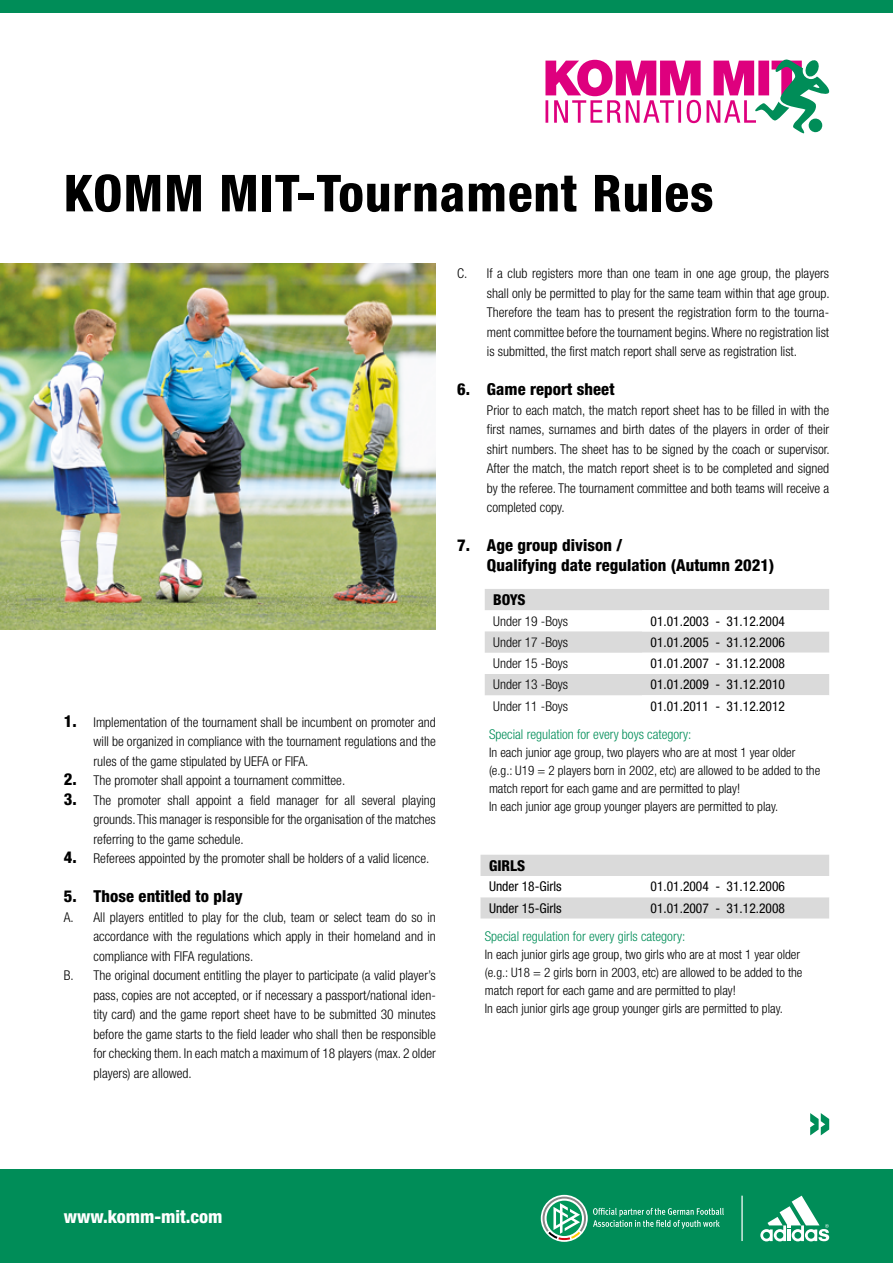
<style>
.page{position:relative;width:893px;height:1263px;background:#fff}
.page>*{position:absolute;margin:0;border:0;box-sizing:border-box;transform-origin:0 0}
.t1{font:800 condensed 51px "Helvetica Neue";letter-spacing:.02em;color:#000}
.t2{font:800 condensed 18px "Helvetica Neue";color:#fff}
.t3{font:800 condensed 16.5px/19.5px "Helvetica Neue";letter-spacing:.005em;color:#000}
.t4{font:800 condensed 15px "Helvetica Neue";color:#000}
.t5{font:300 condensed 13.5px/19.5px "Helvetica Neue";color:#000;text-align:justify}
.t6{font:condensed 13.5px "Helvetica Neue";color:#000}
.t7{font:300 condensed 13.5px "Helvetica Neue";color:#008d58}
.t8{font:300 condensed 13.05px/18px "Helvetica Neue";color:#000}
.s1{font-weight:800;font-size:16.5px}
</style>
<div class="page">
<svg style="left:545px;top:59px;width:285px;height:75px"></svg>
<div style="left:808px;top:118px;width:14px;height:14px;background:#008d58;border-radius:50%"></div>
<div style="left:0;top:1169px;width:893px;height:94px;background:#008d58"></div>
<svg style="left:810px;top:1113px;width:19px;height:22px"></svg>
<svg style="left:485px;top:589px;width:344px;height:107px"></svg>
<svg style="left:480px;top:855px;width:349px;height:63px"></svg>
<img style="left:0;top:264px;width:436px;height:365px">
<div style="left:0;top:0;width:893px;height:13px;background:#008d58"></div>
<svg style="left:541px;top:1195px;width:47px;height:47px"></svg>
<svg style="left:542px;top:1196px;width:44px;height:44px"></svg>
<svg style="left:593px;top:1208px;width:131px;height:21px"></svg>
<svg style="left:760px;top:1196px;width:69px;height:45px"></svg>
<hr style="left:741px;top:1196px;width:2px;height:45px;background:#fff">
<h1 class="t1" style="left:64px;top:162px;width:651px">KOMM MIT-Tournament Rules</h1>
<p class="t5" style="left:94px;top:712px;width:344px;text-indent:-30px"><span class="s1">1.</span> Implementation of the tournament shall be incumbent on promoter and will be organized in compliance with the tournament regulations and the rules of the game stipulated by UEFA or FIFA.</p>
<p class="t5" style="left:64px;top:771px;width:283px"><span class="s1">2.</span> The promoter shall appoint a tournament committee.</p>
<p class="t5" style="left:94px;top:790px;width:344px;text-indent:-30px"><span class="s1">3.</span> The promoter shall appoint a field manager for all several playing grounds. This manager is responsible for the organisation of the matches referring to the game schedule.</p>
<p class="t5" style="left:64px;top:849px;width:367px"><span class="s1">4.</span> Referees appointed by the promoter shall be holders of a valid licence.</p>
<p class="t3" style="left:64px;top:886px;width:180px">5. Those entitled to play</p>
<p class="t5" style="left:64px;top:907px;width:373px">A. All players entitled to play for the club, team or select team do so in</p>
<p class="t5" style="left:94px;top:927px;width:344px">accordance with the regulations which apply in their homeland and in</p>
<p class="t5" style="left:94px;top:946px;width:161px">compliance with FIFA regulations.</p>
<p class="t5" style="left:64px;top:966px;width:374px">B. The original document entitling the player to participate (a valid player’s</p>
<p class="t5" style="left:94px;top:985px;width:344px">pass, copies are not accepted, or if necessary a passport/national iden-</p>
<p class="t5" style="left:94px;top:1005px;width:344px">tity card) and the game report sheet have to be submitted 30 minutes</p>
<p class="t5" style="left:94px;top:1024px;width:344px">before the game starts to the field leader who shall then be responsible</p>
<p class="t5" style="left:94px;top:1044px;width:344px">for checking them. In each match a maximum of 18 players (max. 2 older</p>
<p class="t5" style="left:94px;top:1063px;width:100px">players) are allowed.</p>
<p class="t5" style="left:487px;top:264px;width:344px;text-indent:-30px">C. If a club registers more than one team in one age group, the players shall only be permitted to play for the same team within that age group.<br>Therefore the team has to present the registration form to the tourna&shy;ment committee before the tournament begins. Where no registration list is submitted, the first match report shall serve as registration list.</p>
<p class="t3" style="left:457px;top:379px;width:159px">6. Game report sheet</p>
<p class="t5" style="left:487px;top:400px;width:344px">Prior to each match, the match report sheet has to be filled in with the first names, surnames and birth dates of the players in order of their shirt numbers. The sheet has to be signed by the coach or supervisor.<br>After the match, the match report sheet is to be completed and signed by the referee. The tournament committee and both teams will receive a completed copy.</p>
<p class="t3" style="left:487px;top:535px;width:289px;text-indent:-30px">7. Age group divison /<br>Qualifying date regulation (Autumn 2021)</p>
<p class="t4" style="left:493px;top:590px;width:34px">BOYS</p>
<p class="t5" style="left:493px;top:611px;width:76px">Under 19 -Boys</p>
<p class="t6" style="left:651px;top:613px;width:136px">01.01.2003 - 31.12.2004</p>
<p class="t5" style="left:493px;top:632px;width:76px">Under 17 -Boys</p>
<p class="t6" style="left:651px;top:634px;width:136px">01.01.2005 - 31.12.2006</p>
<p class="t5" style="left:493px;top:653px;width:76px">Under 15 -Boys</p>
<p class="t6" style="left:651px;top:656px;width:136px">01.01.2007 - 31.12.2008</p>
<p class="t5" style="left:493px;top:675px;width:76px">Under 13 -Boys</p>
<p class="t6" style="left:651px;top:677px;width:136px">01.01.2009 - 31.12.2010</p>
<p class="t5" style="left:493px;top:696px;width:76px">Under 11 -Boys</p>
<p class="t6" style="left:651px;top:698px;width:136px">01.01.2011 - 31.12.2012</p>
<p class="t7" style="left:489px;top:726px;width:204px">Special regulation for every boys category:</p>
<p class="t8" style="left:489px;top:743px;width:333px">In each junior age group, two players who are at most 1 year older (e.g.: U19 = 2 players born in 2002, etc) are allowed to be added to the match report for each game and are permitted to play!<br>In each junior age group younger players are permitted to play.</p>
<p class="t4" style="left:489px;top:856px;width:38px">GIRLS</p>
<p class="t6" style="left:489px;top:879px;width:74px">Under 18-Girls</p>
<p class="t6" style="left:651px;top:879px;width:136px">01.01.2004 - 31.12.2006</p>
<p class="t6" style="left:489px;top:900px;width:74px">Under 15-Girls</p>
<p class="t6" style="left:651px;top:900px;width:136px">01.01.2007 - 31.12.2008</p>
<p class="t7" style="left:485px;top:928px;width:202px">Special regulation for every girls category:</p>
<p class="t8" style="left:485px;top:945px;width:319px">In each junior girls age group, two girls who are at most 1 year older (e.g.: U18 = 2 girls born in 2003, etc) are allowed to be added to the match report for each game and are permitted to play!<br>In each junior girls age group younger girls are permitted to play.</p>
<h2 class="t2" style="left:64px;top:1205px;width:160px">www.komm-mit.com</h2>
</div>
